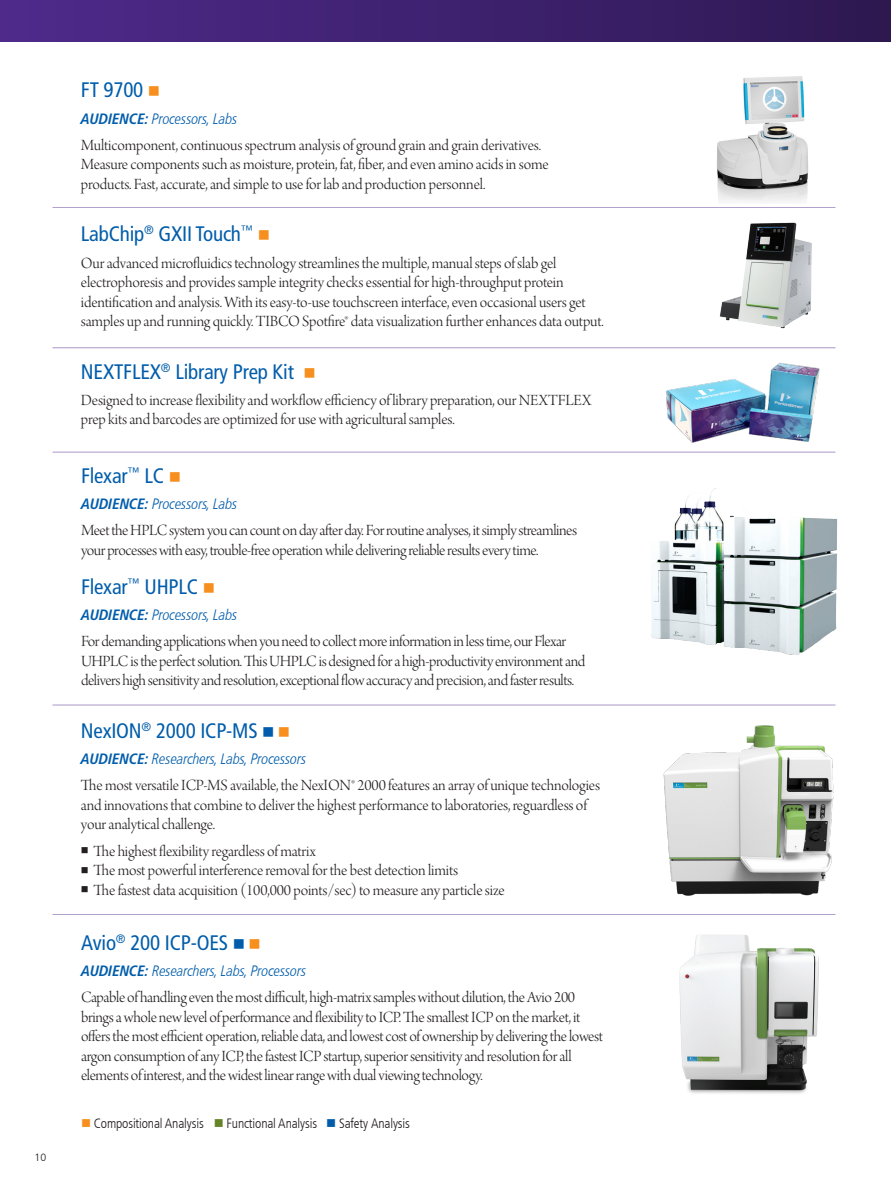
<style>
.page{position:relative;width:891px;height:1188px;background:#fff}
.page>*{position:absolute;margin:0;border:0;box-sizing:border-box;transform-origin:0 0}
.t1{font:condensed 21px "Frutiger LT Com";letter-spacing:-.01em;color:#015dab}
.t2{font:16.5px/19.5px "Arno Pro Light Display";letter-spacing:-.015em;color:#231f20}
.t3{font:italic 300 condensed 15px "Frutiger LT Com";letter-spacing:-.01em;color:#015dab}
.t4{font:300 condensed 13.5px "Frutiger LT Com";letter-spacing:-.01em;color:#231f20}
.t5{font:300 10.5px "Frutiger LT Com";color:#231f20}
.s1{color:#f68f1e}
.s2{font-weight:700}
.s3{color:#648426}
.s4{color:#015dab}
</style>
<div class="page">
<div style="left:0;top:0;width:891px;height:41px;background:linear-gradient(to right,#4e2a8c,#2e1952)"></div>
<img style="left:679px;top:935px;width:140px;height:159px">
<img style="left:663px;top:725px;width:171px;height:171px">
<hr style="left:890px;top:0;width:1px;height:41px;background:#502b8d">
<hr style="left:52px;top:207px;width:784px;height:1px;background:#502b8d">
<hr style="left:52px;top:348px;width:784px;height:1px;background:#502b8d">
<hr style="left:52px;top:452px;width:784px;height:1px;background:#502b8d">
<hr style="left:52px;top:705px;width:784px;height:1px;background:#502b8d">
<hr style="left:52px;top:914px;width:784px;height:1px;background:#502b8d">
<img style="left:717px;top:76px;width:92px;height:126px">
<img style="left:720px;top:222px;width:92px;height:107px">
<img style="left:651px;top:488px;width:187px;height:167px">
<img style="left:652px;top:347px;width:184px;height:96px">
<p class="t5" style="left:35px;top:1151px;width:13px">10</p>
<p class="t1" style="left:81px;top:78px;width:81px">FT 9700 <span class="s1">■</span></p>
<p class="t3" style="left:81px;top:110px;width:158px"><span class="s2">AUDIENCE:</span> Processors, Labs</p>
<p class="t2" style="left:81px;top:136px;width:469px">Multicomponent, continuous spectrum analysis of ground grain and grain derivatives.<br>Measure components such as moisture, protein, fat, fiber, and even amino acids in some products. Fast, accurate, and simple to use for lab and production personnel.</p>
<p class="t1" style="left:81px;top:222px;width:191px">LabChip<sup>®</sup> GXII Touch<sup>™</sup> <span class="s1">■</span></p>
<p class="t2" style="left:81px;top:254px;width:524px">Our advanced microfluidics technology streamlines the multiple, manual steps of slab gel electrophoresis and provides sample integrity checks essential for high-throughput protein identification and analysis. With its easy-to-use touchscreen interface, even occasional users get samples up and running quickly. TIBCO Spotfire® data visualization further enhances data output.</p>
<p class="t1" style="left:81px;top:359px;width:236px">NEXTFLEX<sup>®</sup> Library Prep Kit <span class="s1">■</span></p>
<p class="t2" style="left:81px;top:391px;width:512px">Designed to increase flexibility and workflow efficiency of library preparation, our NEXTFLEX prep kits and barcodes are optimized for use with agricultural samples.</p>
<p class="t1" style="left:81px;top:463px;width:102px">Flexar<sup>™</sup> LC <span class="s1">■</span></p>
<p class="t3" style="left:81px;top:495px;width:158px"><span class="s2">AUDIENCE:</span> Processors, Labs</p>
<p class="t2" style="left:81px;top:522px;width:498px">Meet the HPLC system you can count on day after day. For routine analyses, it simply streamlines your processes with easy, trouble-free operation while delivering reliable results every time.</p>
<p class="t1" style="left:81px;top:574px;width:136px">Flexar<sup>™</sup> UHPLC <span class="s1">■</span></p>
<p class="t3" style="left:81px;top:606px;width:158px"><span class="s2">AUDIENCE:</span> Processors, Labs</p>
<p class="t2" style="left:81px;top:633px;width:506px">For demanding applications when you need to collect more information in less time, our Flexar<br>UHPLC is the perfect solution. This UHPLC is designed for a high-productivity environment and delivers high sensitivity and resolution, exceptional flow accuracy and precision, and faster results.</p>
<p class="t1" style="left:81px;top:718px;width:211px">NexION<sup>®</sup> 2000 ICP-MS ■ <span class="s1">■</span></p>
<p class="t3" style="left:81px;top:750px;width:227px"><span class="s2">AUDIENCE:</span> Researchers, Labs, Processors</p>
<p class="t2" style="left:81px;top:777px;width:521px">The most versatile ICP-MS available, the NexION® 2000 features an array of unique technologies and innovations that combine to deliver the highest performance to laboratories, reguardless of your analytical challenge.</p>
<p class="t2" style="left:81px;top:842px;width:236px">■ The highest flexibility regardless of matrix</p>
<p class="t2" style="left:81px;top:862px;width:379px">■ The most powerful interference removal for the best detection limits</p>
<p class="t2" style="left:81px;top:881px;width:425px">■ The fastest data acquisition (100,000 points/sec) to measure any particle size</p>
<p class="t1" style="left:81px;top:930px;width:181px">Avio<sup>®</sup> 200 ICP-OES ■ <span class="s1">■</span></p>
<p class="t3" style="left:81px;top:962px;width:227px"><span class="s2">AUDIENCE:</span> Researchers, Labs, Processors</p>
<p class="t2" style="left:81px;top:989px;width:524px">Capable of handling even the most difficult, high-matrix samples without dilution, the Avio 200 brings a whole new level of performance and flexibility to ICP. The smallest ICP on the market, it offers the most efficient operation, reliable data, and lowest cost of ownership by delivering the lowest argon consumption of any ICP, the fastest ICP startup, superior sensitivity and resolution for all elements of interest, and the widest linear range with dual viewing technology.</p>
<p class="t4" style="left:81px;top:1116px;width:330px"><span class="s1">■</span> Compositional Analysis <span class="s3">■</span> Functional Analysis <span class="s4">■</span> Safety Analysis</p>
</div>
